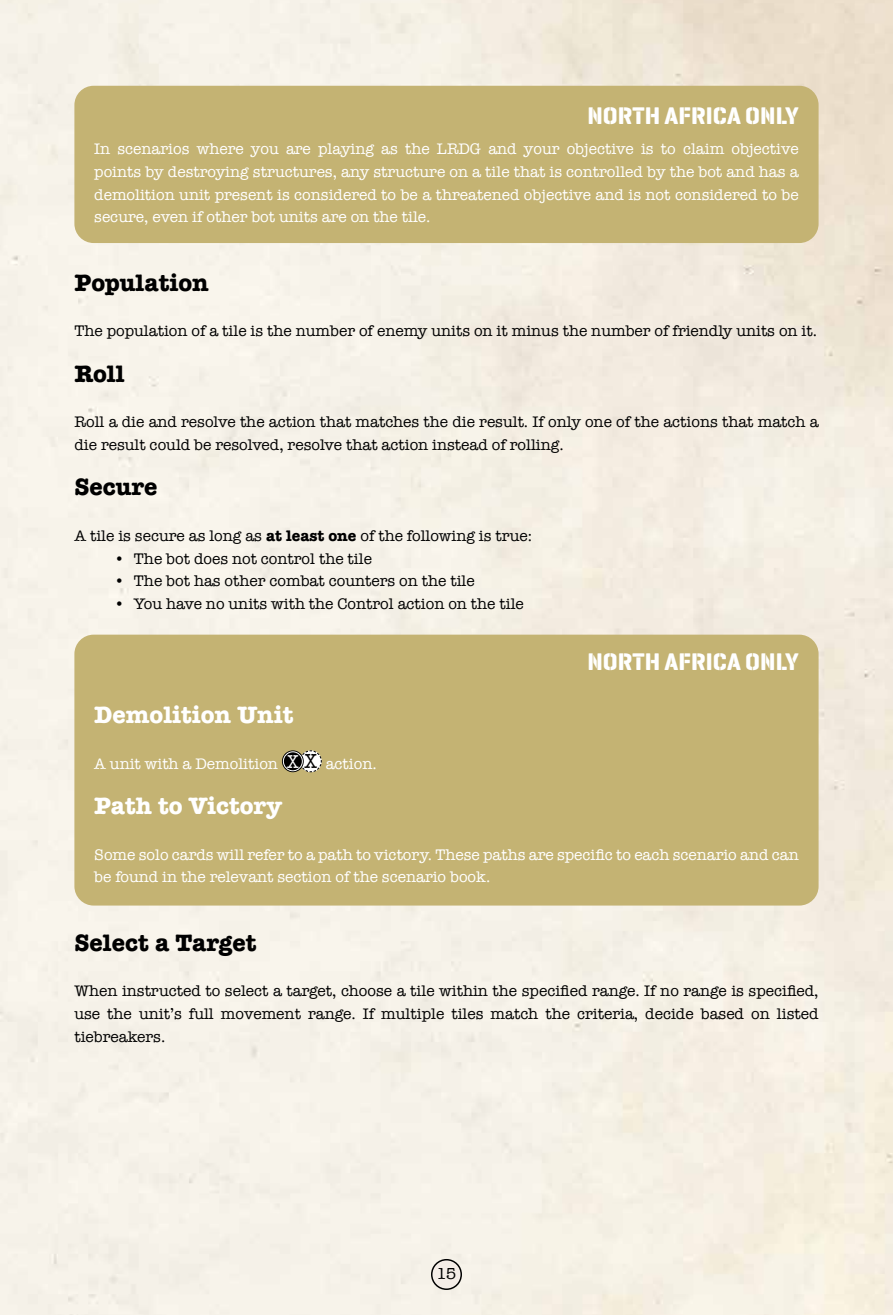
<style>
.page{position:relative;width:893px;height:1315px;background:#fff}
.page>*{position:absolute;margin:0;border:0;box-sizing:border-box;transform-origin:0 0}
.t1{font:700 24.5px "American Typewriter";color:#000}
.t2{font:700 24.5px "Geogrotesque Stencil B";color:#fff}
.t3{font:700 24.5px "American Typewriter";color:#fff}
.t4{font:16.45px "American Typewriter";color:#000}
.t5{font:15.75px/22.8px "American Typewriter";color:#000}
.t6{font:15.75px/22.8px "American Typewriter";color:#fff;text-align:justify}
.s1{font-weight:700}
.s2{font-stretch:condensed;font-size:19.25px}
.s3{font-stretch:condensed;font-size:21px;color:#000}
</style>
<div class="page">
<img style="left:0;top:0;width:893px;height:1315px">
<div style="left:432px;top:1259px;width:29px;height:30px;background:#f4ede7;border-radius:50%"></div>
<div style="left:431px;top:1259px;width:31px;height:31px;border:1px solid #000;border-radius:50%"></div>
<div style="left:74px;top:86px;width:745px;height:157px;background:#c4b373;border-radius:19px"></div>
<div style="left:74px;top:634px;width:745px;height:271px;background:#c4b373;border-radius:19px"></div>
<svg style="left:299px;top:750px;width:23px;height:22px"></svg>
<svg style="left:282px;top:750px;width:22px;height:22px"></svg>
<div style="left:283px;top:751px;width:20px;height:20px;border:1px solid #fff;border-radius:50%"></div>
<h1 class="t2" style="left:587px;top:101px;width:213px">NORTH AFRICA ONLY</h1>
<p class="t6" style="left:94px;top:137px;width:706px">In scenarios where you are playing as the LRDG and your objective is to claim objective points by destroying structures, any structure on a tile that is controlled by the bot and has a demolition unit present is considered to be a threatened objective and is not considered to be secure, even if other bot units are on the tile.</p>
<h1 class="t1" style="left:74px;top:261px;width:136px">Population</h1>
<p class="t5" style="left:74px;top:319px;width:744px">The population of a tile is the number of enemy units on it minus the number of friendly units on it.</p>
<h1 class="t1" style="left:74px;top:352px;width:52px">Roll</h1>
<p class="t5" style="left:74px;top:410px;width:746px">Roll a die and resolve the action that matches the die result. If only one of the actions that match a die result could be resolved, resolve that action instead of rolling.</p>
<h1 class="t1" style="left:74px;top:466px;width:84px">Secure</h1>
<p class="t5" style="left:74px;top:524px;width:459px">A tile is secure as long as <span class="s1">at least one</span> of the following is true:</p>
<p class="t5" style="left:114px;top:546px;width:259px">• The bot does not control the tile</p>
<p class="t5" style="left:114px;top:569px;width:362px">• The bot has other combat counters on the tile</p>
<p class="t5" style="left:114px;top:592px;width:411px">• You have no units with the Control action on the tile</p>
<h1 class="t2" style="left:587px;top:647px;width:213px">NORTH AFRICA ONLY</h1>
<h1 class="t3" style="left:94px;top:693px;width:201px">Demolition Unit</h1>
<p class="t6" style="left:94px;top:751px;width:284px">A unit with a Demolition <span class="s2">X</span> <span class="s3">X</span> action.</p>
<h1 class="t3" style="left:94px;top:784px;width:189px">Path to Victory</h1>
<p class="t6" style="left:94px;top:842px;width:706px">Some solo cards will refer to a path to victory. These paths are specific to each scenario and can be found in the relevant section of the scenario book.</p>
<h1 class="t1" style="left:74px;top:921px;width:184px">Select a Target</h1>
<p class="t5" style="left:74px;top:979px;width:746px;text-align:justify">When instructed to select a target, choose a tile within the specified range. If no range is specified, use the unit’s full movement range. If multiple tiles match the criteria, decide based on listed tiebreakers.</p>
<p class="t4" style="left:437px;top:1261px;width:21px">15</p>
</div>
